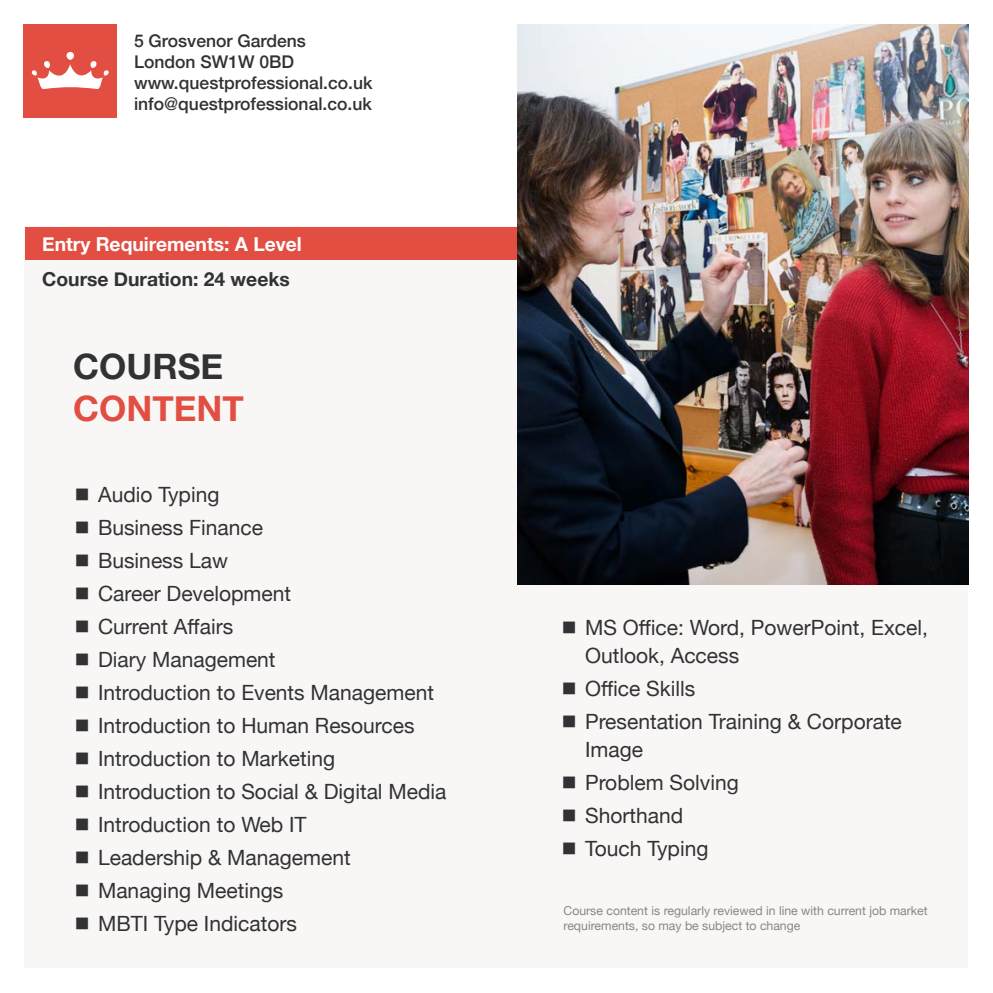
<style>
.page{position:relative;width:993px;height:993px;background:#fff}
.page>*{position:absolute;margin:0;border:0;box-sizing:border-box;transform-origin:0 0}
.t1{font:700 35px "Helvetica Neue";color:#e24e42}
.t2{font:700 35px "Helvetica Neue";color:#323234}
.t3{font:21px/32.9px "Helvetica Neue";color:#323234}
.t4{font:700 19.25px "Helvetica Neue";color:#fff}
.t5{font:700 19.25px "Helvetica Neue";color:#323234}
.t6{font:500 17.5px/21px "Helvetica Neue";color:#323234}
.t7{font:12.25px/14.7px "Helvetica Neue";color:#878787}
.s1{font-family:"Apple SD Gothic Neo"}
</style>
<div class="page">
<div style="left:25px;top:227px;width:942px;height:740px;background:#f9f7f6"></div>
<div style="left:25px;top:227px;width:492px;height:32px;background:#e24e42"></div>
<div style="left:24px;top:24px;width:93px;height:93px;background:#e24e42"></div>
<div style="left:66px;top:52px;width:8px;height:8px;background:#fff;border-radius:4px"></div>
<svg style="left:31px;top:61px;width:78px;height:28px"></svg>
<img style="left:517px;top:25px;width:450px;height:559px">
<p class="t6" style="left:134px;top:29px;width:240px">5 Grosvenor Gardens<br>London SW1W 0BD www.questprofessional.co.uk info@questprofessional.co.uk</p>
<p class="t4" style="left:42px;top:229px;width:261px">Entry Requirements: A Level</p>
<p class="t5" style="left:42px;top:263px;width:249px">Course Duration: 24 weeks</p>
<h1 class="t2" style="left:73px;top:339px;width:151px">COURSE</h1>
<h1 class="t1" style="left:73px;top:381px;width:172px">CONTENT</h1>
<p class="t3" style="left:73px;top:478px;width:374px"><span class="s1">≑</span> Audio Typing<br><span class="s1">≑</span> Business Finance<br><span class="s1">≑</span> Business Law<br><span class="s1">≑</span> Career Development<br><span class="s1">≑</span> Current Affairs<br><span class="s1">≑</span> Diary Management<br><span class="s1">≑</span> Introduction to Events Management <span class="s1">≑</span> Introduction to Human Resources<br><span class="s1">≑</span> Introduction to Marketing<br><span class="s1">≑</span> Introduction to Social &amp; Digital Media <span class="s1">≑</span> Introduction to Web IT<br><span class="s1">≑</span> Leadership &amp; Management<br><span class="s1">≑</span> Managing Meetings<br><span class="s1">≑</span> MBTI Type Indicators</p>
<p class="t3" style="left:585px;top:614px;width:344px;line-height:28px;text-indent:-25px"><span class="s1">≑</span> MS Office: Word, PowerPoint, Excel,<br>Outlook, Access</p>
<p class="t3" style="left:560px;top:672px;width:343px"><span class="s1">≑</span> Office Skills<br><span class="s1">≑</span> Presentation Training &amp; Corporate</p>
<p class="t3" style="left:560px;top:733px;width:180px;text-indent:25px">Image<br><span class="s1">≑</span> Problem Solving <span class="s1">≑</span> Shorthand<br><span class="s1">≑</span> Touch Typing</p>
<p class="t7" style="left:563px;top:903px;width:365px">Course content is regularly reviewed in line with current job market requirements, so may be subject to change</p>
</div>
